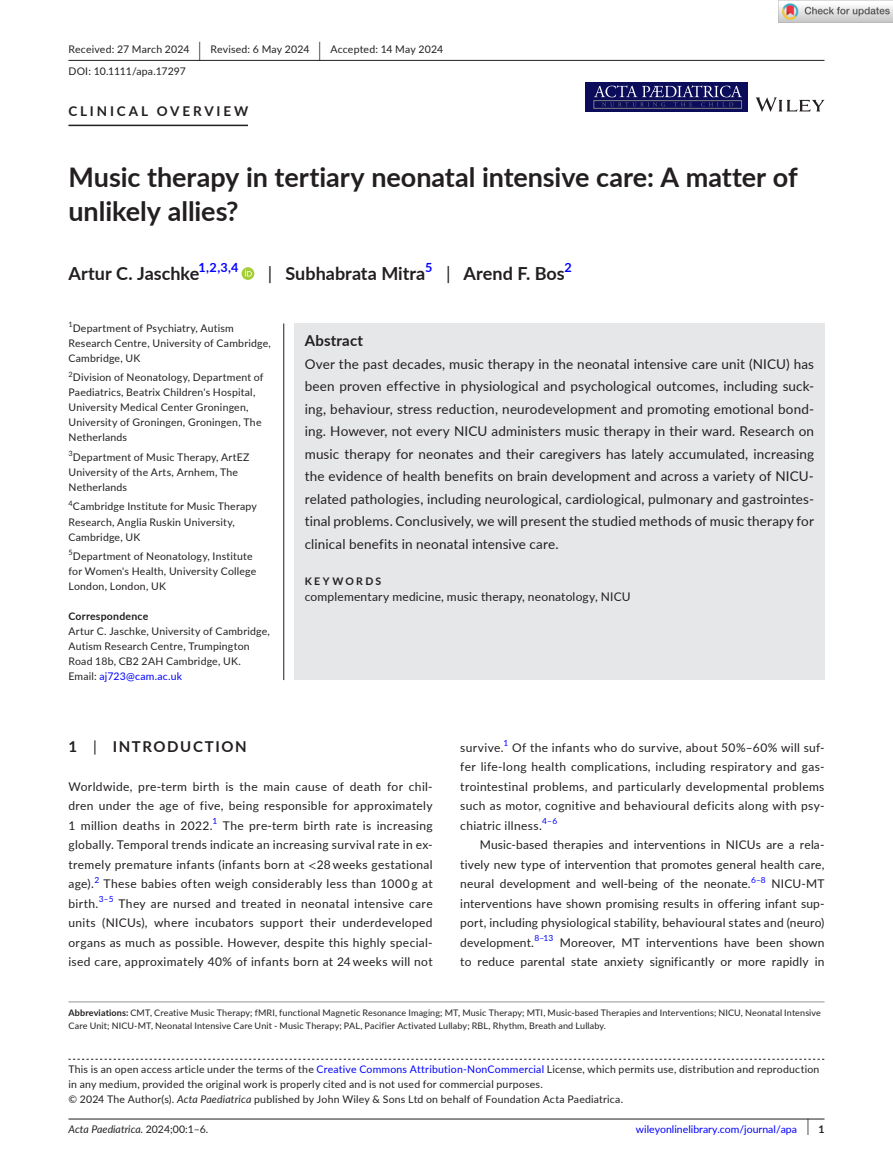
<style>
.page{position:relative;width:893px;height:1174px;background:#fff}
.page>*{position:absolute;margin:0;border:0;box-sizing:border-box;transform-origin:0 0}
.t1{font:700 27px/34.5px "Lato";color:#231f20}
.t2{font:700 18px "Lato";color:#231f20}
.t3{font:700 15px "Lato";letter-spacing:.1em;color:#231f20}
.t4{font:700 15px "Lato";letter-spacing:.015em;color:#231f20}
.t5{font:13.5px/22.5px "Lato";letter-spacing:.01em;color:#231f20;text-align:justify}
.t6{font:700 13.5px "Lato";letter-spacing:.21em;color:#231f20}
.t7{font:700 12.6px "Lato";color:#00f}
.t8{font:12px/19.5px "Lato";letter-spacing:.02em;color:#231f20;text-align:justify}
.t9{font:10.5px/15px "Lato";letter-spacing:.02em;color:#231f20}
.t10{font:10.5px "Lato";color:#00f}
.t11{font:italic 10.5px "Lato";color:#231f20}
.t12{font:700 10.5px "Lato";letter-spacing:.02em;color:#231f20}
.t13{font:700 10.5px "Lato";letter-spacing:.22em;color:#231f20}
.t14{font:9px/13.5px "Lato";letter-spacing:.015em;color:#231f20}
.t15{font:8.4px "Lato";color:#00f}
.t16{font:7.35px "Lato";color:#231f20}
.s1{font-size:19.65px}
.s2{font-weight:400}
.s3{color:#00f}
.s4{font-family:"STIX"}
.s5{font-weight:700}
.s6{font-style:italic}
.s7{font-style:normal}
.s8{font-size:17.4px;color:#231f20}
.s9{font-weight:700;color:#231f20}
</style>
<div class="page">
<hr style="left:68px;top:1118px;width:756px;height:1px;background:#231f20">
<svg style="left:756px;top:97px;width:68px;height:15px"></svg>
<svg style="left:586px;top:82px;width:162px;height:30px;background:#16175d"></svg>
<svg style="left:594px;top:85px;width:148px;height:21px;background:#333472"></svg>
<hr style="left:68px;top:60px;width:756px;height:1px;background:#231f20">
<hr style="left:68px;top:125px;width:180px;height:1px;background:#231f20">
<svg style="left:242px;top:267px;width:12px;height:13px"></svg>
<svg style="left:245px;top:269px;width:7px;height:7px"></svg>
<svg style="left:68px;top:1058px;width:756px;height:1px"></svg>
<hr style="left:283px;top:323px;width:1px;height:357px;background:#231f20">
<div style="left:294px;top:323px;width:530px;height:288px;background:#e6e7e9"></div>
<div style="left:294px;top:611px;width:530px;height:69px;background:#e6e7e9"></div>
<hr style="left:68px;top:1001px;width:756px;height:1px;background:#939598">
<img style="left:779px;top:0;width:114px;height:23px">
<p class="t9" style="left:68px;top:38px;width:376px;line-height:21.8px">Received: 27 March 2024 <span class="s1">|</span> Revised: 6 May 2024 <span class="s1">|</span> Accepted: 14 May 2024<br>DOI: 10.1111/apa.17297</p>
<p class="t6" style="left:68px;top:101px;width:182px">CLINICAL OVERVIEW</p>
<h1 class="t1" style="left:68px;top:159px;width:731px">Music therapy in tertiary neonatal intensive care: A matter of unlikely allies?</h1>
<h2 class="t2" style="left:68px;top:260px;width:132px">Artur C. Jaschke</h2>
<p class="t7" style="left:199px;top:258px;width:41px">1,2,3,4</p>
<h2 class="t2" style="left:268px;top:260px;width:159px"><span class="s2">|</span> Subhabrata Mitra</h2>
<p class="t7" style="left:425px;top:258px;width:9px">5</p>
<h2 class="t2" style="left:446px;top:260px;width:120px"><span class="s2">|</span> Arend F. Bos</h2>
<p class="t7" style="left:565px;top:258px;width:9px">2</p>
<p class="t16" style="left:68px;top:319px;width:6px">1</p>
<p class="t9" style="left:68px;top:320px;width:204px;text-indent:4px">Department of Psychiatry, Autism<br>Research Centre, University of Cambridge,<br>Cambridge, UK</p>
<p class="t16" style="left:68px;top:369px;width:6px">2</p>
<p class="t9" style="left:68px;top:370px;width:197px;text-indent:4px">Division of Neonatology, Department of Paediatrics, Beatrix Children's Hospital, University Medical Center Groningen, University of Groningen, Groningen, The Netherlands</p>
<p class="t9" style="left:68px;top:449px;width:183px"><sup>3</sup>Department of Music Therapy, ArtEZ<br>University of the Arts, Arnhem, The<br>Netherlands</p>
<p class="t9" style="left:68px;top:499px;width:190px"><sup>4</sup>Cambridge Institute for Music Therapy<br>Research, Anglia Ruskin University,<br>Cambridge, UK</p>
<p class="t9" style="left:68px;top:548px;width:189px"><sup>5</sup>Department of Neonatology, Institute for Women's Health, University College<br>London, London, UK</p>
<p class="t12" style="left:68px;top:608px;width:81px">Correspondence</p>
<p class="t9" style="left:68px;top:623px;width:203px">Artur C. Jaschke, University of Cambridge, Autism Research Centre, Trumpington Road 18b, CB2 2AH Cambridge, UK.<br>Email: <span class="s3">aj723@cam.ac.uk</span></p>
<p class="t4" style="left:305px;top:329px;width:60px">Abstract</p>
<p class="t5" style="left:305px;top:352px;width:511px">Over the past decades, music therapy in the neonatal intensive care unit (NICU) has been proven effective in physiological and psychological outcomes, including suck&shy;ing, behaviour, stress reduction, neurodevelopment and promoting emotional bond&shy;ing. However, not every NICU administers music therapy in their ward. Research on music therapy for neonates and their caregivers has lately accumulated, increasing the evidence of health benefits on brain development and across a variety of NICU&shy;related pathologies, including neurological, cardiological, pulmonary and gastrointes&shy;tinal problems. Conclusively, we will present the studied methods of music therapy for clinical benefits in neonatal intensive care.</p>
<p class="t13" style="left:305px;top:573px;width:78px">KEYWORDS</p>
<p class="t8" style="left:305px;top:586px;width:327px">complementary medicine, music therapy, neonatology, NICU</p>
<p class="t3" style="left:68px;top:735px;width:180px">1 <span class="s2">|</span> INTRODUCTION</p>
<p class="t8" style="left:68px;top:776px;width:366px">Worldwide, pre-term birth is the main cause of death for chil&shy;dren under the age of five, being responsible for approximately 1 million deaths in 2022.</p>
<p class="t15" style="left:213px;top:815px;width:6px">1</p>
<p class="t8" style="left:68px;top:815px;width:366px;text-indent:154px">The pre-term birth rate is increasing globally. Temporal trends indicate an increasing survival rate in ex&shy;tremely premature infants (infants born at <span class="s4">&lt;</span>28 weeks gestational age).</p>
<p class="t15" style="left:94px;top:874px;width:6px">2</p>
<p class="t8" style="left:104px;top:873px;width:331px">These babies often weigh considerably less than 1000 g at</p>
<p class="t8" style="left:68px;top:893px;width:31px">birth.</p>
<p class="t15" style="left:99px;top:893px;width:16px">3–5</p>
<p class="t8" style="left:68px;top:893px;width:366px;text-indent:50px">They are nursed and treated in neonatal intensive care units (NICUs), where incubators support their underdeveloped organs as much as possible. However, despite this highly special&shy;ised care, approximately 40% of infants born at 24 weeks will not</p>
<p class="t8" style="left:460px;top:737px;width:45px">survive.</p>
<p class="t15" style="left:504px;top:737px;width:6px">1</p>
<p class="t8" style="left:460px;top:737px;width:366px;text-indent:52px">Of the infants who do survive, about 50%–60% will suf&shy;fer life-long health complications, including respiratory and gas&shy;trointestinal problems, and particularly developmental problems such as motor, cognitive and behavioural deficits along with psy&shy;chiatric illness.<sup>4–6</sup></p>
<p class="t8" style="left:460px;top:834px;width:366px;text-indent:20px">Music-based therapies and interventions in NICUs are a rela&shy;tively new type of intervention that promotes general health care, neural development and well-being of the neonate.</p>
<p class="t15" style="left:751px;top:874px;width:16px">6–8</p>
<p class="t8" style="left:460px;top:873px;width:366px;text-indent:311px">NICU-MT interventions have shown promising results in offering infant sup&shy;port, including physiological stability, behavioural states and (neuro) development.</p>
<p class="t15" style="left:534px;top:932px;width:20px">8–13</p>
<p class="t8" style="left:460px;top:932px;width:366px;text-align:right">Moreover, MT interventions have been shown<br>to reduce parental state anxiety significantly or more rapidly in</p>
<p class="t14" style="left:68px;top:1005px;width:754px"><span class="s5">Abbreviations:</span> CMT, Creative Music Therapy; fMRI, functional Magnetic Resonance Imaging; MT, Music Therapy; MTI, Music-based Therapies and Interventions; NICU, Neonatal Intensive<br>Care Unit; NICU-MT, Neonatal Intensive Care Unit - Music Therapy; PAL, Pacifier Activated Lullaby; RBL, Rhythm, Breath and Lullaby.</p>
<p class="t9" style="left:68px;top:1061px;width:752px">This is an open access article under the terms of the <span class="s3">Creative Commons Attribution-NonCommercial</span> License, which permits use, distribution and reproduction in any medium, provided the original work is properly cited and is not used for commercial purposes.<br>© 2024 The Author(s). <span class="s6">Acta Paediatrica</span> published by John Wiley &amp; Sons Ltd on behalf of Foundation Acta Paediatrica.</p>
<p class="t11" style="left:68px;top:1121px;width:141px">Acta Paediatrica. <span class="s7">2024;00:1–6.</span></p>
<p class="t10" style="left:636px;top:1121px;width:190px">wileyonlinelibrary.com/journal/apa <span class="s8">|</span> <span class="s9">1</span></p>
</div>
